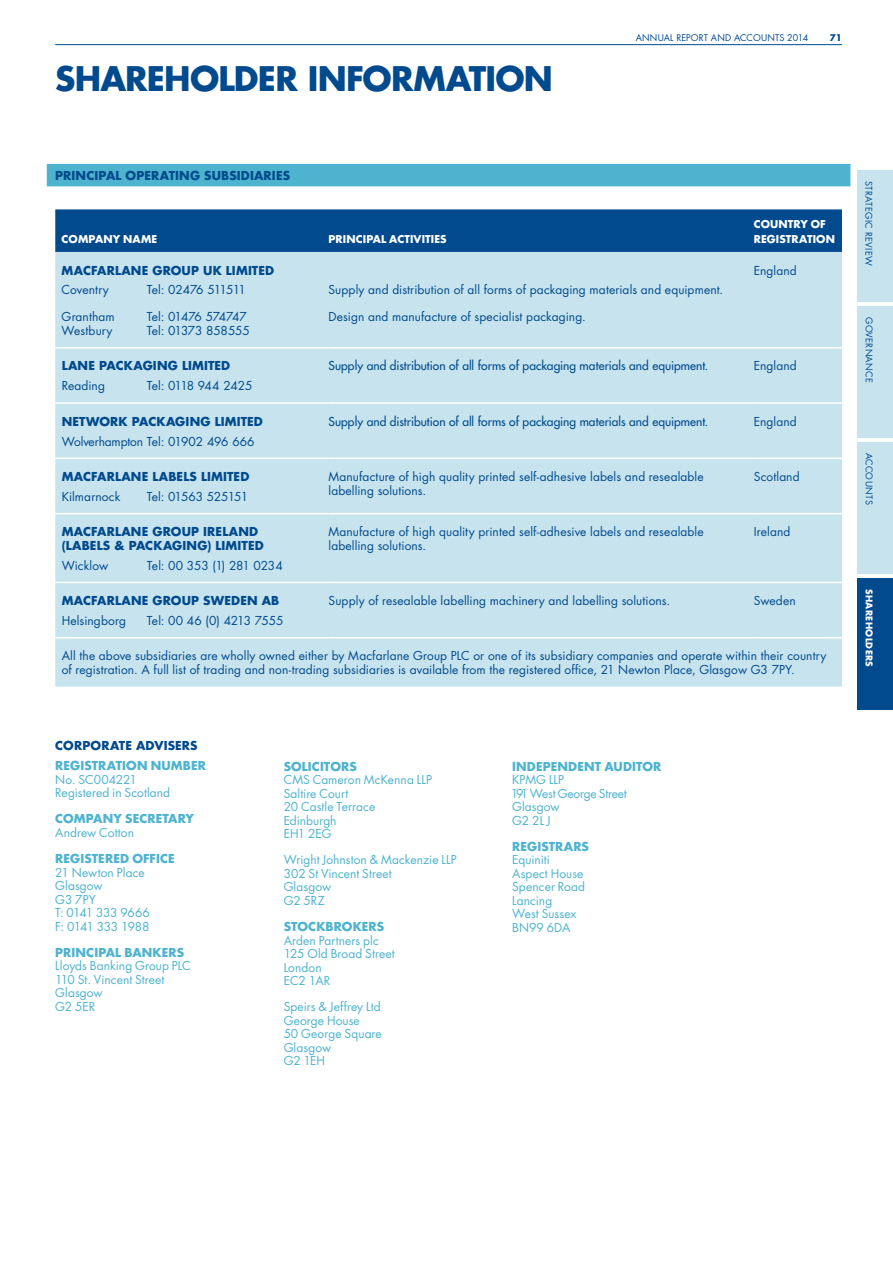
<style>
.page{position:relative;width:893px;height:1263px;background:#fff}
.page>*{position:absolute;margin:0;border:0;box-sizing:border-box;transform-origin:0 0}
.t1{font:700 33px "Futura Std";letter-spacing:-.025em;color:#004a8d}
.t2{font:12px/13.5px "Futura Std";letter-spacing:.005em;color:#004a8d}
.t3{font:12px/13.5px "Futura Std";letter-spacing:.005em;color:#4db3cf}
.t4{font:700 12px/13.5px "Futura Std";letter-spacing:.015em;color:#004a8d}
.t5{font:500 12px "Futura Std";letter-spacing:.005em;color:#004a8d}
.t6{font:700 12px "Futura Std";letter-spacing:.01em;color:#4db3cf}
.t7{font:12px/13.5px "Futura Std";letter-spacing:-.015em;color:#4db3cf}
.t8{font:12px "Futura Std";letter-spacing:-.015em;color:#004a8d}
.t9{font:12px "Futura Std";letter-spacing:-.02em;color:#004a8d}
.t10{font:12px "Futura Std";letter-spacing:-.065em;color:#004a8d}
.t11{font:12px "Futura Std";letter-spacing:-.035em;color:#004a8d}
.t12{font:12px "Futura Std";letter-spacing:-.025em;color:#004a8d}
.t13{font:12px "Futura Std";letter-spacing:-.03em;color:#004a8d}
.t14{font:12px "Futura Std";letter-spacing:-.04em;color:#004a8d}
.t15{font:700 10.5px/15px "Futura Std";letter-spacing:.01em;color:#fff}
.t16{font:9px "Futura Std";letter-spacing:.025em;color:#004a8d}
.t17{font:700 9px "Futura Std";letter-spacing:.04em;color:#fff}
.t18{font:700 9px "Futura Std";color:#004a8d}
</style>
<div class="page">
<hr style="left:55px;top:44px;width:787px;height:1px;background:#004a8d">
<div style="left:857px;top:170px;width:36px;height:132px;background:#c7e3ee"></div>
<div style="left:857px;top:306px;width:36px;height:132px;background:#c7e3ee"></div>
<div style="left:857px;top:442px;width:36px;height:132px;background:#c7e3ee"></div>
<div style="left:857px;top:578px;width:36px;height:132px;background:#004a8d"></div>
<div style="left:55px;top:209px;width:787px;height:43px;background:#004a8d"></div>
<div style="left:55px;top:252px;width:787px;height:435px;background:#c7e3ee"></div>
<hr style="left:55px;top:347px;width:273px;height:1px;background:#fff">
<hr style="left:328px;top:347px;width:426px;height:1px;background:#fff">
<hr style="left:754px;top:347px;width:88px;height:1px;background:#fff">
<hr style="left:55px;top:402px;width:273px;height:2px;background:#fff">
<hr style="left:328px;top:402px;width:426px;height:2px;background:#fff">
<hr style="left:754px;top:402px;width:88px;height:2px;background:#fff">
<hr style="left:55px;top:458px;width:273px;height:1px;background:#fff">
<hr style="left:328px;top:458px;width:426px;height:1px;background:#fff">
<hr style="left:754px;top:458px;width:88px;height:1px;background:#fff">
<hr style="left:55px;top:513px;width:273px;height:1px;background:#fff">
<hr style="left:328px;top:513px;width:426px;height:1px;background:#fff">
<hr style="left:754px;top:513px;width:88px;height:1px;background:#fff">
<hr style="left:55px;top:582px;width:273px;height:1px;background:#fff">
<hr style="left:328px;top:582px;width:426px;height:1px;background:#fff">
<hr style="left:754px;top:582px;width:88px;height:1px;background:#fff">
<hr style="left:55px;top:637px;width:273px;height:1px;background:#fff">
<hr style="left:328px;top:637px;width:426px;height:1px;background:#fff">
<hr style="left:754px;top:637px;width:88px;height:1px;background:#fff">
<div style="left:47px;top:164px;width:803px;height:22px;background:#4db3cf"></div>
<h1 class="t1" style="left:55px;top:57px;width:499px">SHAREHOLDER INFORMATION</h1>
<p class="t16" style="left:636px;top:32px;width:174px">ANNUAL REPORT AND ACCOUNTS 2014</p>
<p class="t18" style="left:830px;top:32px;width:14px">71</p>
<p class="t4" style="left:55px;top:169px;width:236px">PRINCIPAL OPERATING SUBSIDIARIES</p>
<p class="t15" style="left:62px;top:232px;width:97px">COMPANY NAME</p>
<p class="t15" style="left:328px;top:232px;width:120px">PRINCIPAL ACTIVITIES</p>
<p class="t4" style="left:62px;top:263px;width:214px">MACFARLANE GROUP UK LIMITED</p>
<p class="t2" style="left:62px;top:283px;width:49px">Coventry</p>
<p class="t10" style="left:147px;top:282px;width:101px">Tel: 02476 511511</p>
<p class="t2" style="left:62px;top:310px;width:55px">Grantham</p>
<p class="t11" style="left:147px;top:309px;width:102px">Tel: 01476 574747</p>
<p class="t2" style="left:62px;top:324px;width:52px">Westbury</p>
<p class="t12" style="left:147px;top:323px;width:105px">Tel: 01373 858555</p>
<p class="t2" style="left:328px;top:283px;width:396px">Supply and distribution of all forms of packaging materials and equipment.</p>
<p class="t2" style="left:328px;top:310px;width:259px">Design and manufacture of specialist packaging.</p>
<p class="t15" style="left:754px;top:217px;width:83px">COUNTRY OF<br>REGISTRATION</p>
<p class="t2" style="left:754px;top:264px;width:45px">England</p>
<p class="t4" style="left:62px;top:359px;width:170px">LANE PACKAGING LIMITED</p>
<p class="t2" style="left:62px;top:379px;width:45px">Reading</p>
<p class="t13" style="left:147px;top:378px;width:107px">Tel: 0118 944 2425</p>
<p class="t5" style="left:328px;top:358px;width:381px">Supply and distribution of all forms of packaging materials and equipment.</p>
<p class="t2" style="left:754px;top:359px;width:45px">England</p>
<p class="t4" style="left:62px;top:414px;width:203px">NETWORK PACKAGING LIMITED</p>
<p class="t2" style="left:62px;top:434px;width:194px">Wolverhampton Tel: 01902 496 666</p>
<p class="t5" style="left:328px;top:414px;width:381px">Supply and distribution of all forms of packaging materials and equipment.</p>
<p class="t2" style="left:754px;top:415px;width:45px">England</p>
<p class="t4" style="left:62px;top:470px;width:189px">MACFARLANE LABELS LIMITED</p>
<p class="t2" style="left:62px;top:490px;width:60px">Kilmarnock</p>
<p class="t14" style="left:147px;top:489px;width:103px">Tel: 01563 525151</p>
<p class="t2" style="left:329px;top:470px;width:377px">Manufacture of high quality printed self-adhesive labels and resealable labelling solutions.</p>
<p class="t2" style="left:754px;top:470px;width:47px">Scotland</p>
<p class="t4" style="left:62px;top:525px;width:204px">MACFARLANE GROUP IRELAND (LABELS &amp; PACKAGING) LIMITED</p>
<p class="t2" style="left:62px;top:559px;width:48px">Wicklow</p>
<p class="t8" style="left:147px;top:558px;width:137px">Tel: 00 353 (1) 281 0234</p>
<p class="t2" style="left:329px;top:525px;width:377px">Manufacture of high quality printed self-adhesive labels and resealable labelling solutions.</p>
<p class="t2" style="left:754px;top:525px;width:38px">Ireland</p>
<p class="t4" style="left:62px;top:594px;width:219px">MACFARLANE GROUP SWEDEN AB</p>
<p class="t2" style="left:62px;top:614px;width:66px">Helsingborg</p>
<p class="t9" style="left:147px;top:613px;width:138px">Tel: 00 46 (0) 4213 7555</p>
<p class="t2" style="left:329px;top:594px;width:343px">Supply of resealable labelling machinery and labelling solutions.</p>
<p class="t2" style="left:754px;top:594px;width:43px">Sweden</p>
<p class="t2" style="left:62px;top:649px;width:766px">All the above subsidiaries are wholly owned either by Macfarlane Group PLC or one of its subsidiary companies and operate within their country of registration. A full list of trading and non-trading subsidiaries is available from the registered office, 21 Newton Place, Glasgow G3 7PY.</p>
<p class="t4" style="left:55px;top:739px;width:144px">CORPORATE ADVISERS</p>
<p class="t6" style="left:55px;top:758px;width:152px">REGISTRATION NUMBER</p>
<p class="t3" style="left:55px;top:773px;width:116px">No. SC004221<br>Registered in Scotland</p>
<p class="t6" style="left:55px;top:811px;width:140px">COMPANY SECRETARY</p>
<p class="t3" style="left:55px;top:826px;width:80px">Andrew Cotton</p>
<p class="t6" style="left:55px;top:851px;width:121px">REGISTERED OFFICE</p>
<p class="t3" style="left:55px;top:866px;width:96px">21 Newton Place<br>Glasgow<br>G3 7PY<br>T: 0141 333 9666<br>F: 0141 333 1988</p>
<p class="t6" style="left:55px;top:944px;width:130px">PRINCIPAL BANKERS</p>
<p class="t3" style="left:55px;top:959px;width:137px">Lloyds Banking Group PLC<br>110 St. Vincent Street<br>Glasgow<br>G2 5ER</p>
<p class="t6" style="left:284px;top:758px;width:75px">SOLICITORS</p>
<p class="t3" style="left:284px;top:773px;width:150px">CMS Cameron McKenna LLP<br>Saltire Court<br>20 Castle Terrace<br>Edinburgh<br>EH1 2EG</p>
<p class="t3" style="left:284px;top:853px;width:175px">Wright Johnston &amp; Mackenzie LLP<br>302 St Vincent Street<br>Glasgow<br>G2 5RZ</p>
<p class="t6" style="left:284px;top:919px;width:102px">STOCKBROKERS</p>
<p class="t3" style="left:284px;top:933px;width:112px">Arden Partners plc<br>125 Old Broad Street<br>London<br>EC2 1AR</p>
<p class="t3" style="left:284px;top:1000px;width:100px">Speirs &amp; Jeffrey Ltd<br>George House<br>50 George Square<br>Glasgow<br>G2 1EH</p>
<p class="t6" style="left:512px;top:758px;width:151px">INDEPENDENT AUDITOR</p>
<p class="t7" style="left:511px;top:773px;width:117px">KPMG LLP<br>191 West George Street<br>Glasgow<br>G2 2L J</p>
<p class="t6" style="left:512px;top:838px;width:78px">REGISTRARS</p>
<p class="t3" style="left:512px;top:853px;width:74px">Equiniti<br>Aspect House<br>Spencer Road<br>Lancing<br>West Sussex<br>BN99 6DA</p>
<p class="t16" style="left:875px;top:181px;width:87px;rotate:90deg">STRATEGIC REVIEW</p>
<p class="t16" style="left:875px;top:317px;width:67px;rotate:90deg">GOVERNANCE</p>
<p class="t16" style="left:875px;top:453px;width:53px;rotate:90deg">ACCOUNTS</p>
<p class="t17" style="left:875px;top:589px;width:79px;rotate:90deg">SHAREHOLDERS</p>
</div>
